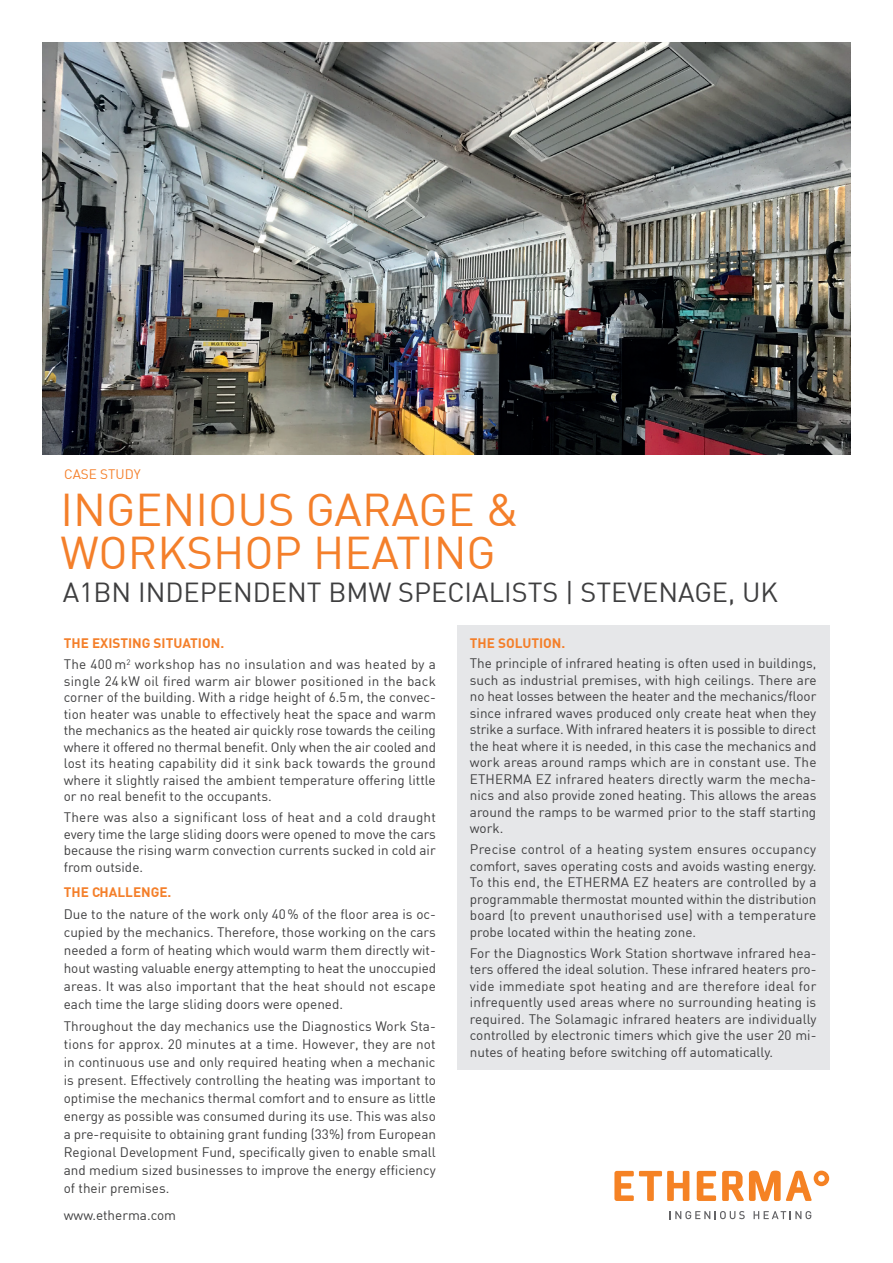
<style>
.page{position:relative;width:893px;height:1263px;background:#fff}
.page>*{position:absolute;margin:0;border:0;box-sizing:border-box;transform-origin:0 0}
.t1{font:45px/43.2px "DIN";color:#f47f2a}
.t2{font:27px "DIN";color:#3e3e3f}
.t3{font:13.5px/16.5px "DIN";color:#3e3e3f;text-align:justify}
.t4{font:700 13.5px "DIN";color:#f47f2a}
.t5{font:13.5px "DIN";color:#f47f2a}
.s1{font-weight:700;color:#f47f2a}
</style>
<div class="page">
<img style="left:43px;top:43px;width:807px;height:411px">
<div style="left:457px;top:625px;width:372px;height:445px;background:#e6e7e9"></div>
<svg style="left:697px;top:1171px;width:19px;height:30px"></svg>
<svg style="left:614px;top:1171px;width:75px;height:30px"></svg>
<svg style="left:722px;top:1170px;width:107px;height:31px"></svg>
<svg style="left:670px;top:1211px;width:75px;height:8px"></svg>
<svg style="left:754px;top:1211px;width:57px;height:8px"></svg>
<p class="t5" style="left:64px;top:466px;width:78px">CASE STUDY</p>
<h1 class="t1" style="left:61px;top:487px;width:460px">INGENIOUS GARAGE &amp;<br>WORKSHOP HEATING</h1>
<h2 class="t2" style="left:63px;top:575px;width:717px">A1BN INDEPENDENT BMW SPECIALISTS | STEVENAGE, UK</h2>
<p class="t3" style="left:64px;top:633px;width:374px;line-height:20.7px"><span class="s1">THE EXISTING SITUATION.<br></span>The 400 m<sup>2</sup> workshop has no insulation and was heated by a</p>
<p class="t3" style="left:64px;top:672px;width:374px">single 24 kW oil fired warm air blower positioned in the back corner of the building. With a ridge height of 6.5m, the convec&shy;tion heater was unable to effectively heat the space and warm the mechanics as the heated air quickly rose towards the ceiling where it offered no thermal benefit. Only when the air cooled and lost its heating capability did it sink back towards the ground where it slightly raised the ambient temperature offering little or no real benefit to the occupants.</p>
<p class="t3" style="left:64px;top:809px;width:374px">There was also a significant loss of heat and a cold draught every time the large sliding doors were opened to move the cars because the rising warm convection currents sucked in cold air from outside.</p>
<p class="t4" style="left:64px;top:883px;width:109px">THE CHALLENGE.</p>
<p class="t3" style="left:64px;top:905px;width:374px;line-height:18px">Due to the nature of the work only 40% of the floor area is oc&shy;cupied by the mechanics. Therefore, those working on the cars needed a form of heating which would warm them directly wit&shy;hout wasting valuable energy attempting to heat the unoccupied areas. It was also important that the heat should not escape each time the large sliding doors were opened.</p>
<p class="t3" style="left:64px;top:1017px;width:374px;line-height:18px">Throughout the day mechanics use the Diagnostics Work Sta&shy;tions for approx. 20 minutes at a time. However, they are not in continuous use and only required heating when a mechanic is present. Effectively controlling the heating was important to optimise the mechanics thermal comfort and to ensure as little energy as possible was consumed during its use. This was also a pre-requisite to obtaining grant funding (33%) from European Regional Development Fund, specifically given to enable small and medium sized businesses to improve the energy efficiency of their premises.</p>
<p class="t3" style="left:64px;top:1207px;width:114px">www.etherma.com</p>
<p class="t4" style="left:470px;top:634px;width:97px">THE SOLUTION.</p>
<p class="t3" style="left:470px;top:655px;width:348px">The principle of infrared heating is often used in buildings, such as industrial premises, with high ceilings. There are no heat losses between the heater and the mechanics/floor since infrared waves produced only create heat when they strike a surface. With infrared heaters it is possible to direct the heat where it is needed, in this case the mechanics and work areas around ramps which are in constant use. The ETHERMA EZ infrared heaters directly warm the mecha&shy;nics and also provide zoned heating. This allows the areas around the ramps to be warmed prior to the staff starting work.</p>
<p class="t3" style="left:470px;top:841px;width:348px">Precise control of a heating system ensures occupancy comfort, saves operating costs and avoids wasting energy.<br>To this end, the ETHERMA EZ heaters are controlled by a programmable thermostat mounted within the distribution board (to prevent unauthorised use) with a temperature probe located within the heating zone.</p>
<p class="t3" style="left:470px;top:944px;width:348px">For the Diagnostics Work Station shortwave infrared hea&shy;ters offered the ideal solution. These infrared heaters pro&shy;vide immediate spot heating and are therefore ideal for infrequently used areas where no surrounding heating is required. The Solamagic infrared heaters are individually controlled by electronic timers which give the user 20 mi&shy;nutes of heating before switching off automatically.</p>
</div>
